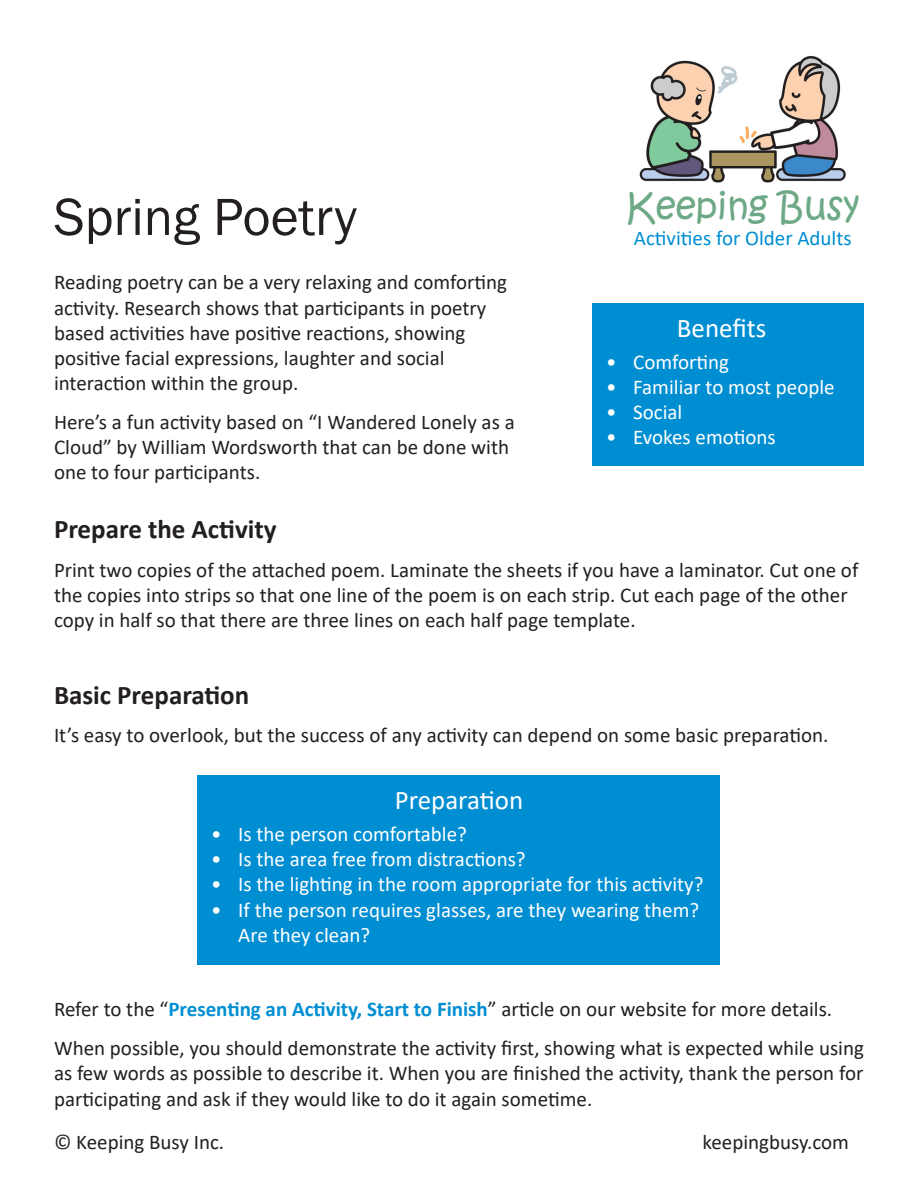
<style>
.page{position:relative;width:918px;height:1188px;background:#fff}
.page>*{position:absolute;margin:0;border:0;box-sizing:border-box;transform-origin:0 0}
.t1{font:54px "Franklin Gothic";color:#231f20}
.t2{font:36px "Kristen ITC";color:#6da986}
.Heading{font:700 27px "Calibri";color:#231f20}
.Box_Heading{font:27px "Calibri";color:#fff}
.Instructions_Basic_P{font:21px/25.2px "Calibri";color:#231f20}
.Box_Bullet_List{font:21px/25.2px "Calibri";color:#fff}
.t3{font:21px "Calibri";color:#008ed2}
.s1{font-weight:700;color:#008ed2}
</style>
<div class="page">
<img style="left:639px;top:56px;width:207px;height:127px">
<div style="left:198px;top:775px;width:522px;height:190px;background:#008ed2"></div>
<div style="left:593px;top:303px;width:271px;height:163px;background:#008ed2"></div>
<p class="t1" style="left:54px;top:183px;width:304px">Spring Poetry</p>
<p class="t2" style="left:626px;top:183px;width:234px">Keeping Busy</p>
<p class="t3" style="left:634px;top:224px;width:219px">Activities for Older Adults</p>
<p class="Instructions_Basic_P" style="left:54px;top:269px;width:455px">Reading poetry can be a very relaxing and comforting activity. Research shows that participants in poetry based activities have positive reactions, showing positive facial expressions, laughter and social interaction within the group.</p>
<p class="Instructions_Basic_P" style="left:54px;top:409px;width:462px">Here’s a fun activity based on “I Wandered Lonely as a<br>Cloud” by William Wordsworth that can be done with one to four participants.</p>
<p class="Heading" style="left:54px;top:510px;width:224px">Prepare the Activity</p>
<p class="Instructions_Basic_P" style="left:54px;top:557px;width:806px">Print two copies of the attached poem. Laminate the sheets if you have a laminator. Cut one of the copies into strips so that one line of the poem is on each strip. Cut each page of the other copy in half so that there are three lines on each half page template.</p>
<p class="Box_Heading" style="left:677px;top:309px;width:91px">Benefits</p>
<p class="Box_Bullet_List" style="left:606px;top:349px;width:124px">• Comforting</p>
<p class="Box_Bullet_List" style="left:606px;top:374px;width:230px">• Familiar to most people</p>
<p class="Box_Bullet_List" style="left:606px;top:399px;width:78px">• Social</p>
<p class="Box_Bullet_List" style="left:606px;top:424px;width:171px">• Evokes emotions</p>
<p class="Heading" style="left:54px;top:676px;width:197px">Basic Preparation</p>
<p class="Instructions_Basic_P" style="left:54px;top:722px;width:776px">It’s easy to overlook, but the success of any activity can depend on some basic preparation.</p>
<p class="Box_Heading" style="left:395px;top:781px;width:130px">Preparation</p>
<p class="Box_Bullet_List" style="left:211px;top:821px;width:257px">• Is the person comfortable?</p>
<p class="Box_Bullet_List" style="left:211px;top:846px;width:316px">• Is the area free from distractions?</p>
<p class="Box_Bullet_List" style="left:211px;top:871px;width:494px">• Is the lighting in the room appropriate for this activity?</p>
<p class="Box_Bullet_List" style="left:238px;top:896px;width:462px;text-indent:-27px">• If the person requires glasses, are they wearing them?<br>Are they clean?</p>
<p class="Instructions_Basic_P" style="left:54px;top:996px;width:780px">Refer to the “<span class="s1">Presenting an Activity, Start to Finish</span>” article on our website for more details.</p>
<p class="Instructions_Basic_P" style="left:54px;top:1035px;width:811px;text-align:justify">When possible, you should demonstrate the activity first, showing what is expected while using as few words as possible to describe it. When you are finished the activity, thank the person for participating and ask if they would like to do it again sometime.</p>
<p class="Instructions_Basic_P" style="left:54px;top:1129px;width:172px">© Keeping Busy Inc.</p>
<p class="Instructions_Basic_P" style="left:703px;top:1129px;width:148px">keepingbusy.com</p>
</div>
